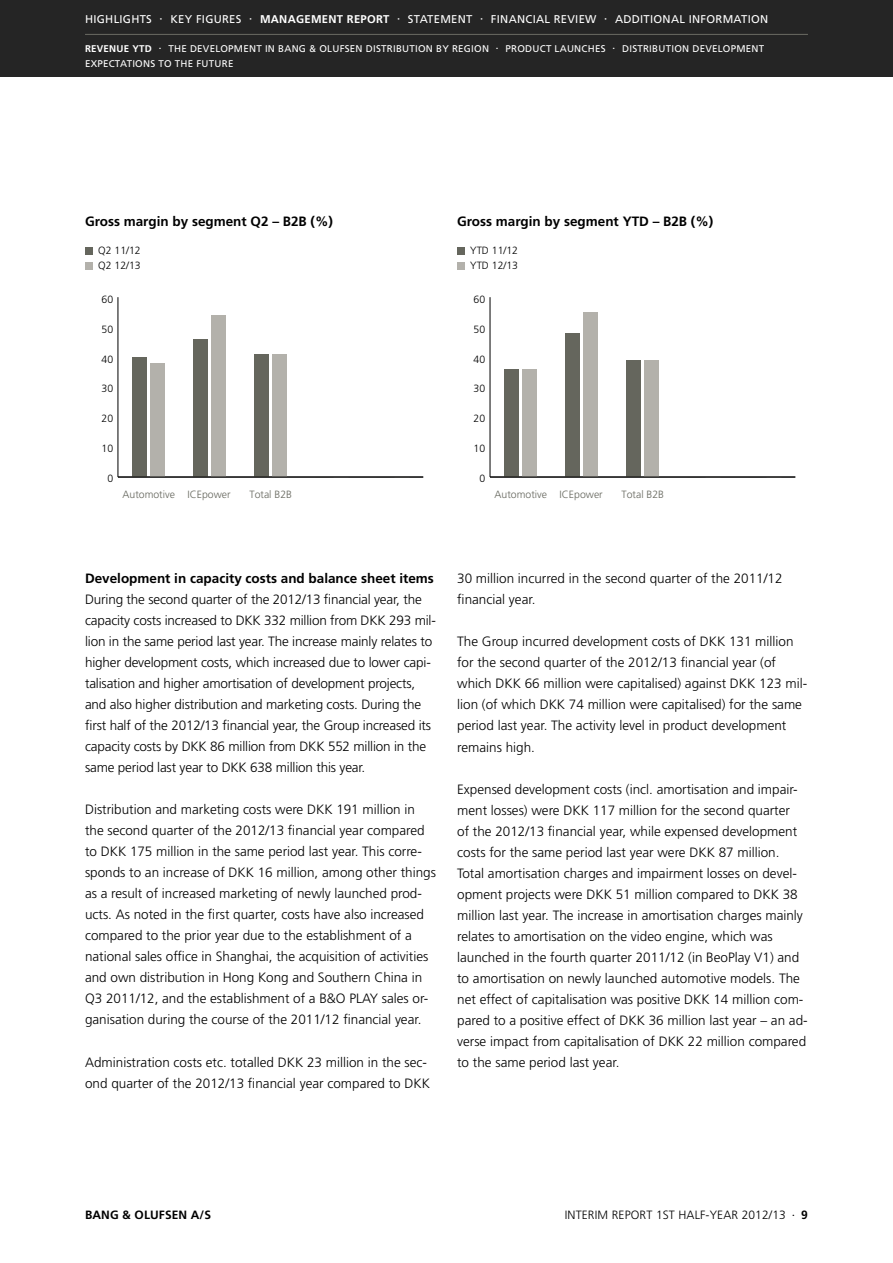
<style>
.page{position:relative;width:893px;height:1263px;background:#fff}
.page>*{position:absolute;margin:0;border:0;box-sizing:border-box;transform-origin:0 0}
.t1{font:300 13.5px/21px "Frutiger LT Std";color:#000}
.t2{font:700 13.5px "Frutiger LT Std";color:#000}
.t3{font:300 12px "Frutiger LT Std";letter-spacing:.01em;color:#000}
.t4{font:700 12px "Frutiger LT Std";letter-spacing:.01em;color:#000}
.t5{font:11.25px "Frutiger LT Std";letter-spacing:.025em;color:#fff}
.t6{font:300 10.5px "Frutiger LT Std";color:#000}
.t7{font:300 10.5px "Frutiger LT Std";color:#65665d}
.t8{font:9.75px/15px "Frutiger LT Std";letter-spacing:.025em;color:#fff}
.s1{font-size:13.5px}
.s2{font-weight:700}
.s3{font-size:12px}
.s4{font-weight:400}
</style>
<div class="page">
<hr style="left:118px;top:297px;width:1px;height:180px;background:#000">
<div style="left:150px;top:363px;width:15px;height:114px;background:#b3b1ab"></div>
<div style="left:211px;top:315px;width:15px;height:162px;background:#b3b1ab"></div>
<div style="left:272px;top:354px;width:15px;height:123px;background:#b3b1ab"></div>
<div style="left:132px;top:357px;width:15px;height:120px;background:#65665d"></div>
<div style="left:193px;top:339px;width:15px;height:138px;background:#65665d"></div>
<div style="left:254px;top:354px;width:15px;height:123px;background:#65665d"></div>
<hr style="left:118px;top:477px;width:305px;height:1px;background:#000">
<div style="left:85px;top:247px;width:7px;height:7px;background:#65665d"></div>
<div style="left:85px;top:262px;width:7px;height:7px;background:#b3b1ab"></div>
<hr style="left:490px;top:297px;width:1px;height:180px;background:#000">
<div style="left:522px;top:369px;width:15px;height:108px;background:#b3b1ab"></div>
<div style="left:583px;top:312px;width:15px;height:165px;background:#b3b1ab"></div>
<div style="left:644px;top:360px;width:15px;height:117px;background:#b3b1ab"></div>
<div style="left:504px;top:369px;width:15px;height:108px;background:#65665d"></div>
<div style="left:565px;top:333px;width:15px;height:144px;background:#65665d"></div>
<div style="left:626px;top:360px;width:15px;height:117px;background:#65665d"></div>
<hr style="left:490px;top:477px;width:305px;height:1px;background:#000">
<div style="left:457px;top:247px;width:7px;height:7px;background:#65665d"></div>
<div style="left:457px;top:262px;width:7px;height:7px;background:#b3b1ab"></div>
<div style="left:0;top:0;width:893px;height:77px;background:#252525"></div>
<hr style="left:85px;top:34px;width:723px;height:1px;background:#6b6b63">
<p class="t5" style="left:85px;top:13px;width:16px">HIGHLIGHTS</p>
<p class="t5" style="left:159px;top:13px;width:610px"><span class="s1">·</span> KEY FIGURES <span class="s1">·</span> <span class="s2">managem ent report</span> <span class="s1">·</span> STATEMENT <span class="s1">·</span> FINANCIAL REVIEW <span class="s1">·</span> ADDITIONAL INFORMATION</p>
<p class="t8" style="left:85px;top:41px;width:681px"><span class="s2">revenue ytd</span> <span class="s3">·</span> THE DEVELOPMENT IN BANG &amp; OLUFSEN DISTRIBUTION BY REGION <span class="s3">·</span> PRODUCT LAUNCHES <span class="s3">·</span> DISTRIBUTION DEVELOPMENT<br>EXPECTATIONS TO THE FUTURE</p>
<p class="t2" style="left:85px;top:214px;width:250px">Gross margin by segment Q2 – B2B (%)</p>
<p class="t2" style="left:457px;top:214px;width:258px">Gross margin by segment YTD – B2B (%)</p>
<p class="t6" style="left:98px;top:245px;width:44px">Q2 11/12</p>
<p class="t6" style="left:470px;top:245px;width:49px">YTD 11/12</p>
<p class="t6" style="left:98px;top:260px;width:44px">Q2 12/13</p>
<p class="t6" style="left:470px;top:260px;width:49px">YTD 12/13</p>
<p class="t6" style="left:101px;top:293px;width:13px">60</p>
<p class="t6" style="left:474px;top:293px;width:13px">60</p>
<p class="t6" style="left:101px;top:323px;width:13px">50</p>
<p class="t6" style="left:474px;top:323px;width:13px">50</p>
<p class="t6" style="left:101px;top:353px;width:13px">40</p>
<p class="t6" style="left:474px;top:353px;width:13px">40</p>
<p class="t6" style="left:101px;top:383px;width:13px">30</p>
<p class="t6" style="left:474px;top:383px;width:13px">30</p>
<p class="t6" style="left:101px;top:413px;width:13px">20</p>
<p class="t6" style="left:474px;top:413px;width:13px">20</p>
<p class="t6" style="left:101px;top:443px;width:13px">10</p>
<p class="t6" style="left:474px;top:443px;width:13px">10</p>
<p class="t6" style="left:107px;top:473px;width:7px">0</p>
<p class="t6" style="left:479px;top:473px;width:7px">0</p>
<p class="t7" style="left:122px;top:488px;width:54px">Automotive</p>
<p class="t7" style="left:249px;top:488px;width:44px">Total B2B</p>
<p class="t7" style="left:188px;top:488px;width:45px">ICEpower</p>
<p class="t7" style="left:495px;top:488px;width:54px">Automotive</p>
<p class="t7" style="left:621px;top:488px;width:44px">Total B2B</p>
<p class="t7" style="left:560px;top:488px;width:45px">ICEpower</p>
<p class="t2" style="left:85px;top:571px;width:350px">Development in capacity costs and balance sheet items</p>
<p class="t1" style="left:85px;top:589px;width:352px">During the second quarter of the 2012/13 financial year, the capacity costs increased to DKK 332 million from DKK 293 mil&shy;lion in the same period last year. The increase mainly relates to higher development costs, which increased due to lower capi&shy;talisation and higher amortisation of development projects, and also higher distribution and marketing costs. During the first half of the 2012/13 financial year, the Group increased its capacity costs by DKK 86 million from DKK 552 million in the same period last year to DKK 638 million this year.</p>
<p class="t1" style="left:85px;top:799px;width:352px">Distribution and marketing costs were DKK 191 million in the second quarter of the 2012/13 financial year compared to DKK 175 million in the same period last year. This corre&shy;sponds to an increase of DKK 16 million, among other things as a result of increased marketing of newly launched prod&shy;ucts. As noted in the first quarter, costs have also increased compared to the prior year due to the establishment of a national sales office in Shanghai, the acquisition of activities and own distribution in Hong Kong and Southern China in Q3 2011/12, and the establishment of a B&amp;O PLAY sales or&shy;ganisation during the course of the 2011/12 financial year.</p>
<p class="t1" style="left:85px;top:1051px;width:346px">Administration costs etc. totalled DKK 23 million in the sec&shy;ond quarter of the 2012/13 financial year compared to DKK</p>
<p class="t1" style="left:457px;top:568px;width:327px">30 million incurred in the second quarter of the 2011/12 financial year.</p>
<p class="t1" style="left:457px;top:631px;width:352px">The Group incurred development costs of DKK 131 million for the second quarter of the 2012/13 financial year (of which DKK 66 million were capitalised) against DKK 123 mil&shy;lion (of which DKK 74 million were capitalised) for the same period last year. The activity level in product development remains high.</p>
<p class="t1" style="left:457px;top:778px;width:352px">Expensed development costs (incl. amortisation and impair&shy;ment losses) were DKK 117 million for the second quarter<br>of the 2012/13 financial year, while expensed development costs for the same period last year were DKK 87 million.<br>Total amortisation charges and impairment losses on devel&shy;opment projects were DKK 51 million compared to DKK 38 million last year. The increase in amortisation charges mainly relates to amortisation on the video engine, which was launched in the fourth quarter 2011/12 (in BeoPlay V1) and to amortisation on newly launched automotive models. The net effect of capitalisation was positive DKK 14 million com&shy;pared to a positive effect of DKK 36 million last year – an ad&shy;verse impact from capitalisation of DKK 22 million compared to the same period last year.</p>
<p class="t4" style="left:85px;top:1208px;width:124px">Bang &amp; Olufsen A/S</p>
<p class="t3" style="left:565px;top:1208px;width:11px">inter</p>
<p class="t3" style="left:595px;top:1208px;width:25px">im report</p>
<p class="t3" style="left:656px;top:1208px;width:153px">1st half-year 2012/13 <span class="s4">·</span> <span class="s2">9</span></p>
</div>
